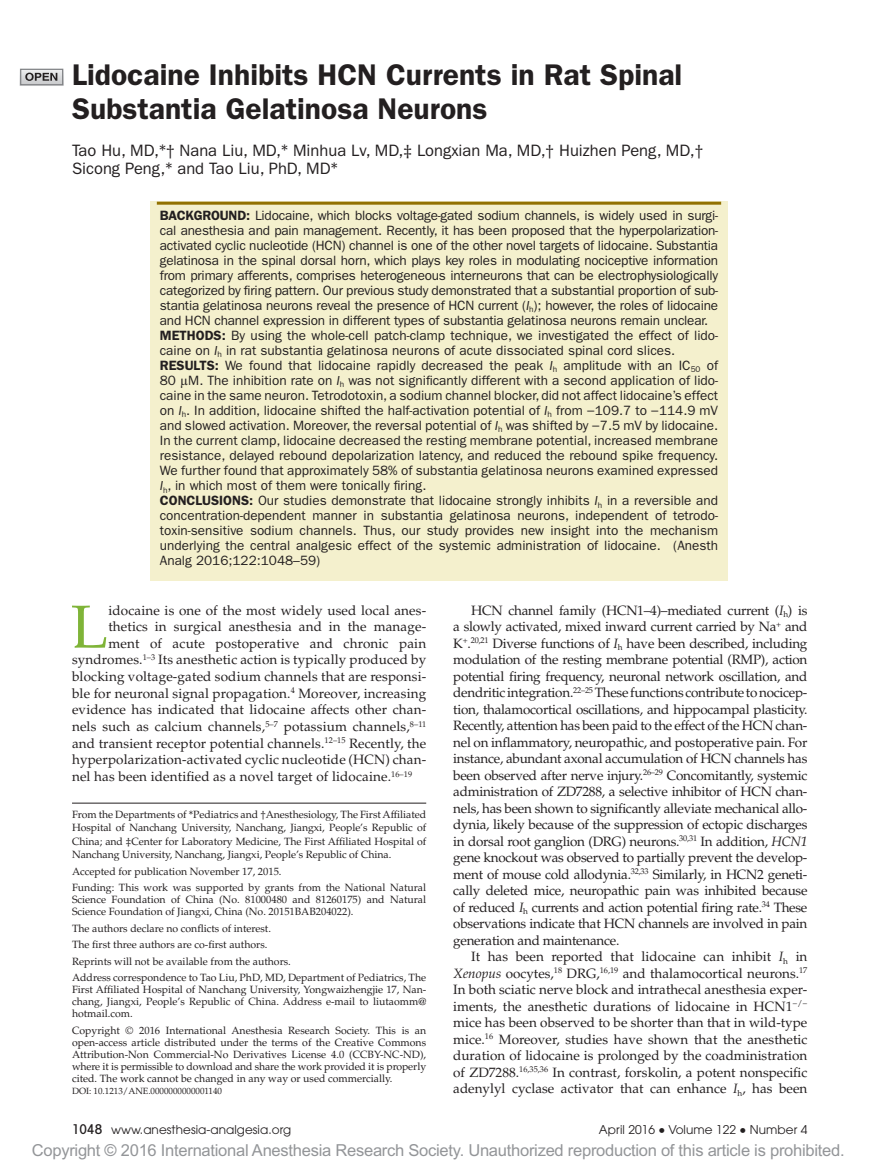
<style>
.page{position:relative;width:878px;height:1175px;background:#fff}
.page>*{position:absolute;margin:0;border:0;box-sizing:border-box;transform-origin:0 0}
.t1{font:60.6px "Palatino LT Std";color:#7fb438}
.t2{font:600 30px/33px "ITC Franklin Gothic Std";color:#231f20}
.t3{font:16.5px "Arial MT Std";letter-spacing:-.015em;color:#939598}
.t4{font:16.5px/18px "ITC Franklin Gothic Std";color:#231f20}
.t5{font:13.5px/16.5px "Palatino LT Std";letter-spacing:.01em;color:#231f20;text-align:justify}
.t6{font:13.5px/15px "ITC Franklin Gothic Std";color:#231f20}
.t7{font:12px "Avant Garde";letter-spacing:.005em;color:#231f20}
.t8{font:10.5px/12px "Palatino LT Std";color:#231f20;text-align:justify}
.t9{font:9px "Palatino LT Std";color:#231f20}
.s1{font-family:"Cambria Math"}
.s2{font-weight:600}
.s3{font-style:italic}
.s4{font-family:"Gandhari Unicode"}
.s5{font-weight:500;font-stretch:condensed;font-size:13.5px}
.s6{font-family:"Gandhari Unicode";font-size:18.75px}
</style>
<div class="page">
<div style="left:150px;top:202px;width:578px;height:378px;background:#f4f0cd"></div>
<hr style="left:157px;top:202px;width:564px;height:3px;background:#927100">
<hr style="left:72px;top:802px;width:354px;height:1px;background:#231f20">
<img style="left:20px;top:68px;width:44px;height:18px">
<div style="left:20px;top:69px;width:43px;height:16px;border:1px solid #808285"></div>
<svg style="left:25px;top:73px;width:32px;height:8px"></svg>
<h2 class="t2" style="left:72px;top:59px;width:612px">Lidocaine Inhibits HCN Currents in Rat Spinal<br>Substantia Gelatinosa Neurons</h2>
<p class="t4" style="left:72px;top:141px;width:632px">Tao Hu, MD,<span class="s1">*†</span> Nana Liu, MD,<span class="s1">*</span> Minhua Lv, MD,<span class="s1">‡</span> Longxian Ma, MD,<span class="s1">†</span> Huizhen Peng, MD,<span class="s1">†<br></span>Sicong Peng,<span class="s1">*</span> and Tao Liu, PhD, MD<span class="s1">*</span></p>
<p class="t6" style="left:160px;top:208px;width:560px"><span class="s2">BACKGROUND:</span> Lidocaine, which blocks voltage-gated sodium channels, is widely used in surgi&shy;cal anesthesia and pain management. Recently, it has been proposed that the hyperpolarization&shy;activated cyclic nucleotide (HCN) channel is one of the other novel targets of lidocaine. Substantia gelatinosa in the spinal dorsal horn, which plays key roles in modulating nociceptive information from primary afferents, comprises heterogeneous interneurons that can be electrophysiologically categorized by firing pattern. Our previous study demonstrated that a substantial proportion of sub&shy;stantia gelatinosa neurons reveal the presence of HCN current (<span class="s3">I</span><sub>h</sub>); however, the roles of lidocaine and HCN channel expression in different types of substantia gelatinosa neurons remain unclear.<br><span class="s2">METHODS:</span> By using the whole-cell patch-clamp technique, we investigated the effect of lido&shy;caine on <span class="s3">I</span><sub>h</sub> in rat substantia gelatinosa neurons of acute dissociated spinal cord slices.<br><span class="s2">RESULTS:</span> We found that lidocaine rapidly decreased the peak <span class="s3">I</span><sub>h</sub> amplitude with an IC<sub>50</sub> of 80 <span class="s4">μ</span>M. The inhibition rate on <span class="s3">I</span><sub>h</sub> was not significantly different with a second application of lido&shy;caine in the same neuron. Tetrodotoxin, a sodium channel blocker, did not affect lidocaine’s effect on <span class="s3">I</span><sub>h</sub>. In addition, lidocaine shifted the half-activation potential of <span class="s3">I</span><sub>h</sub> from −109.7 to −114.9 mV and slowed activation. Moreover, the reversal potential of <span class="s3">I</span><sub>h</sub> was shifted by −7.5 mV by lidocaine.<br>In the current clamp, lidocaine decreased the resting membrane potential, increased membrane resistance, delayed rebound depolarization latency, and reduced the rebound spike frequency.<br>We further found that approximately 58% of substantia gelatinosa neurons examined expressed <span class="s3">I</span><sub>h</sub>, in which most of them were tonically firing.<br><span class="s2">CONCLUSIONS:</span> Our studies demonstrate that lidocaine strongly inhibits <span class="s3">I</span><sub>h</sub> in a reversible and concentration-dependent manner in substantia gelatinosa neurons, independent of tetrodo&shy;toxin-sensitive sodium channels. Thus, our study provides new insight into the mechanism underlying the central analgesic effect of the systemic administration of lidocaine. (Anesth Analg 2016;122:1048–59)</p>
<h1 class="t1" style="left:71px;top:591px;width:39px">L</h1>
<p class="t5" style="left:108px;top:602px;width:319px">idocaine is one of the most widely used local anes-</p>
<p class="t5" style="left:108px;top:618px;width:319px">thetics in surgical anesthesia and in the manage-</p>
<p class="t5" style="left:108px;top:635px;width:319px">ment of acute postoperative and chronic pain</p>
<p class="t5" style="left:72px;top:651px;width:356px">syndromes.<sup>1–3</sup> Its anesthetic action is typically produced by</p>
<p class="t5" style="left:72px;top:668px;width:355px">blocking voltage-gated sodium channels that are responsi-</p>
<p class="t5" style="left:72px;top:685px;width:356px">ble for neuronal signal propagation.<sup>4</sup> Moreover, increasing</p>
<p class="t5" style="left:72px;top:701px;width:355px">evidence has indicated that lidocaine affects other chan-</p>
<p class="t5" style="left:72px;top:718px;width:356px">nels such as calcium channels,<sup>5–7</sup> potassium channels,<sup>8–11</sup></p>
<p class="t5" style="left:72px;top:735px;width:355px">and transient receptor potential channels.<sup>12–15</sup> Recently, the</p>
<p class="t5" style="left:72px;top:751px;width:355px">hyperpolarization-activated cyclic nucleotide (HCN) chan-</p>
<p class="t5" style="left:72px;top:768px;width:341px">nel has been identified as a novel target of lidocaine.<sup>16–19</sup></p>
<p class="t8" style="left:72px;top:807px;width:356px;line-height:13.5px">From the Departments of <span class="s1">*</span>Pediatrics and <span class="s1">†</span>Anesthesiology, The First Affiliated Hospital of Nanchang University, Nanchang, Jiangxi, People’s Republic of China; and <span class="s1">‡</span>Center for Laboratory Medicine, The First Affiliated Hospital of Nanchang University, Nanchang, Jiangxi, People’s Republic of China.</p>
<p class="t8" style="left:72px;top:863px;width:356px;line-height:16.5px">Accepted for publication November 17, 2015.<br>Funding: This work was supported by grants from the National Natural</p>
<p class="t8" style="left:72px;top:894px;width:356px">Science Foundation of China (No. 81000480 and 81260175) and Natural<br>Science Foundation of Jiangxi, China (No. 20151BAB204022).</p>
<p class="t8" style="left:72px;top:920px;width:355px;line-height:16.5px;text-align:left">The authors declare no conflicts of interest.<br>The first three authors are co-first authors.<br>Reprints will not be available from the authors.<br>Address correspondence to Tao Liu, PhD, MD, Department of Pediatrics, The</p>
<p class="t8" style="left:72px;top:984px;width:356px">First Affiliated Hospital of Nanchang University, Yongwaizhengjie 17, Nan&shy;chang, Jiangxi, People’s Republic of China. Address e-mail to liutaomm@ hotmail.com.</p>
<p class="t8" style="left:72px;top:1024px;width:356px">Copyright © 2016 International Anesthesia Research Society. This is an open-access article distributed under the terms of the Creative Commons Attribution-Non Commercial-No Derivatives License 4.0 (CCBY-NC-ND), where it is permissible to download and share the work provided it is properly cited. The work cannot be changed in any way or used commercially.</p>
<p class="t9" style="left:72px;top:1085px;width:152px">DOI: 10.1213/ANE.0000000000001140</p>
<p class="t5" style="left:453px;top:602px;width:356px;text-indent:18px">HCN channel family (HCN1–4)–mediated current (<span class="s3">I</span><sub>h</sub>) is a slowly activated, mixed inward current carried by Na<sup>+</sup> and K<sup>+</sup>.<sup>20,21</sup> Diverse functions of <span class="s3">I</span><sub>h</sub> have been described, including modulation of the resting membrane potential (RMP), action potential firing frequency, neuronal network oscillation, and dendritic integration.<sup>22–25</sup> These functions contribute to nocicep&shy;tion, thalamocortical oscillations, and hippocampal plasticity.<br>Recently, attention has been paid to the effect of the HCN chan&shy;nel on inflammatory, neuropathic, and postoperative pain. For instance, abundant axonal accumulation of HCN channels has been observed after nerve injury.<sup>26–29</sup> Concomitantly, systemic administration of ZD7288, a selective inhibitor of HCN chan&shy;nels, has been shown to significantly alleviate mechanical allo&shy;dynia, likely because of the suppression of ectopic discharges in dorsal root ganglion (DRG) neurons.<sup>30,31</sup> In addition, <span class="s3">HCN1 </span>gene knockout was observed to partially prevent the develop&shy;ment of mouse cold allodynia.<sup>32,33</sup> Similarly, in HCN2 geneti&shy;cally deleted mice, neuropathic pain was inhibited because of reduced <span class="s3">I</span><sub>h</sub> currents and action potential firing rate.<sup>34</sup> These observations indicate that HCN channels are involved in pain generation and maintenance.</p>
<p class="t5" style="left:453px;top:948px;width:356px;text-indent:18px">It has been reported that lidocaine can inhibit <span class="s3">I</span><sub>h</sub> in <span class="s3">Xenopus</span> oocytes,<sup>18</sup> DRG,<sup>16,19</sup> and thalamocortical neurons.<sup>17<br></sup>In both sciatic nerve block and intrathecal anesthesia exper&shy;iments, the anesthetic durations of lidocaine in HCN1<sup>−/− </sup>mice has been observed to be shorter than that in wild-type mice.<sup>16</sup> Moreover, studies have shown that the anesthetic duration of lidocaine is prolonged by the coadministration of ZD7288.<sup>16,35,36</sup> In contrast, forskolin, a potent nonspecific adenylyl cyclase activator that can enhance <span class="s3">I</span><sub>h</sub>, has been</p>
<p class="t7" style="left:72px;top:1123px;width:221px"><span class="s5">1048</span> www.anesthesia-analgesia.org</p>
<p class="t7" style="left:599px;top:1123px;width:210px">April 2016 <span class="s6">•</span> Volume 122 <span class="s6">•</span> Number 4</p>
<p class="t3" style="left:32px;top:1141px;width:814px">Copyright © 2016 International Anesthesia Research Society. Unauthorized reproduction of this article is prohibited.</p>
</div>
